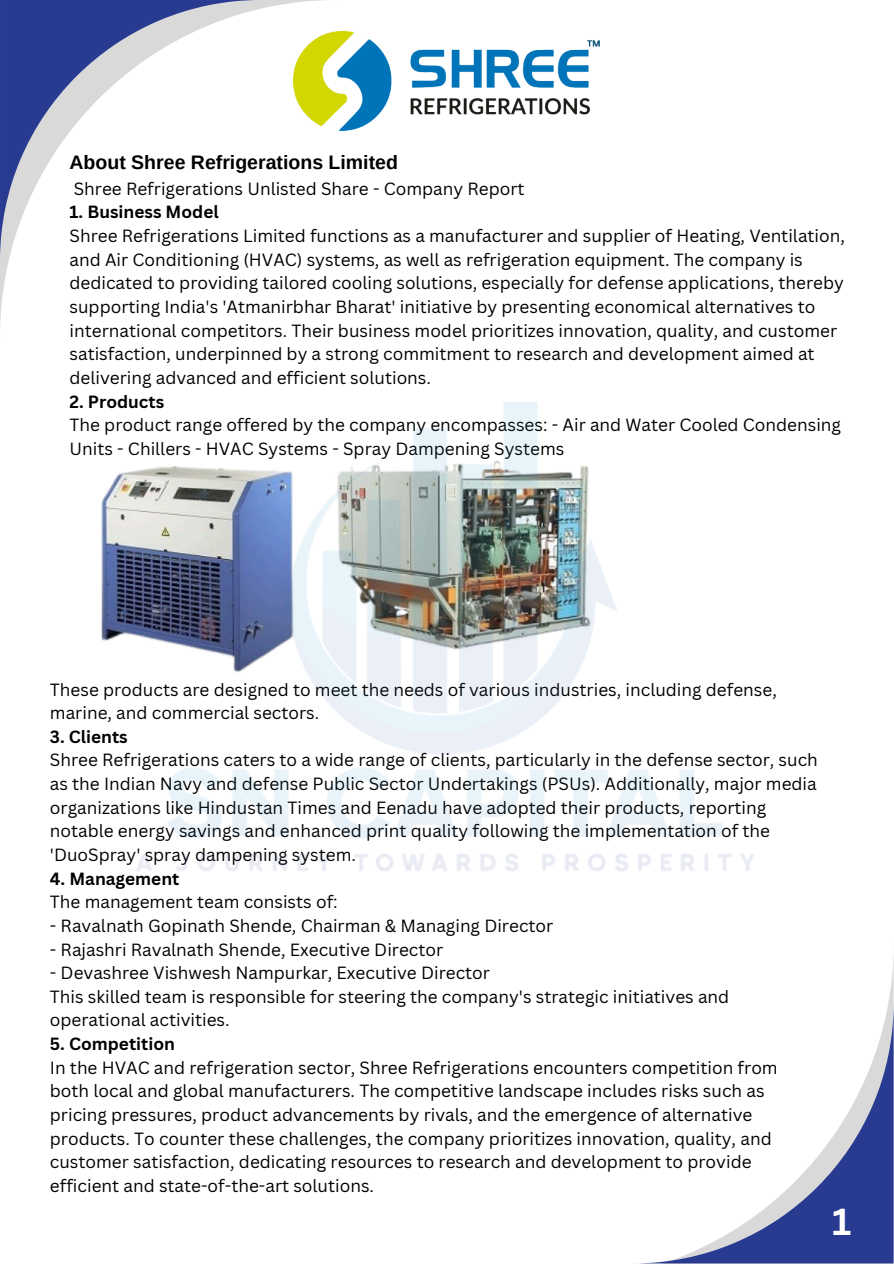
<style>
.page{position:relative;width:894px;height:1264px;background:#fff}
.page>*{position:absolute;margin:0;border:0;box-sizing:border-box;transform-origin:0 0}
.t1{font:700 36.6px "Canva Sans";color:#fff}
.t2{font:700 19.5px "Arimo";color:#000}
.t3{font:17.25px/23.7px "Canva Sans";color:#000}
.t4{font:700 17.25px "Canva Sans";color:#000}
</style>
<div class="page">
<svg style="left:0;top:0;width:336px;height:325px"></svg>
<svg style="left:0;top:0;width:261px;height:261px"></svg>
<svg style="left:648px;top:1002px;width:245px;height:261px"></svg>
<img style="left:293px;top:32px;width:306px;height:99px">
<img style="left:101px;top:402px;width:653px;height:469px">
<p class="t2" style="left:69px;top:151px;width:330px">About Shree Refrigerations Limited</p>
<p class="t3" style="left:74px;top:176px;width:452px">Shree Refrigerations Unlisted Share - Company Report</p>
<p class="t4" style="left:69px;top:200px;width:151px">1. Business Model</p>
<h1 class="t3" style="left:69px;top:223px;width:776px">Shree Refrigerations Limited functions as a manufacturer and supplier of Heating, Ventilation, and Air Conditioning (HVAC) systems, as well as refrigeration equipment. The company is dedicated to providing tailored cooling solutions, especially for defense applications, thereby supporting India's 'Atmanirbhar Bharat' initiative by presenting economical alternatives to international competitors. Their business model prioritizes innovation, quality, and customer satisfaction, underpinned by a strong commitment to research and development aimed at delivering advanced and efficient solutions.</h1>
<p class="t4" style="left:69px;top:389px;width:96px">2. Products</p>
<p class="t3" style="left:69px;top:412px;width:772px">The product range offered by the company encompasses: - Air and Water Cooled Condensing<br>Units - Chillers - HVAC Systems - Spray Dampening Systems</p>
<p class="t3" style="left:50px;top:677px;width:728px">These products are designed to meet the needs of various industries, including defense, marine, and commercial sectors.</p>
<p class="t4" style="left:50px;top:724px;width:79px">3. Clients</p>
<p class="t3" style="left:50px;top:748px;width:769px">Shree Refrigerations caters to a wide range of clients, particularly in the defense sector, such as the Indian Navy and defense Public Sector Undertakings (PSUs). Additionally, major media organizations like Hindustan Times and Eenadu have adopted their products, reporting notable energy savings and enhanced print quality following the implementation of the 'DuoSpray' spray dampening system.</p>
<p class="t4" style="left:50px;top:866px;width:131px">4. Management</p>
<p class="t3" style="left:50px;top:889px;width:289px">The management team consists of:</p>
<p class="t3" style="left:50px;top:913px;width:505px">- Ravalnath Gopinath Shende, Chairman &amp; Managing Director</p>
<p class="t3" style="left:50px;top:937px;width:395px">- Rajashri Ravalnath Shende, Executive Director</p>
<p class="t3" style="left:50px;top:960px;width:441px">- Devashree Vishwesh Nampurkar, Executive Director</p>
<p class="t3" style="left:50px;top:984px;width:680px">This skilled team is responsible for steering the company's strategic initiatives and operational activities.</p>
<p class="t4" style="left:50px;top:1031px;width:126px">5. Competition</p>
<p class="t3" style="left:50px;top:1055px;width:729px">In the HVAC and refrigeration sector, Shree Refrigerations encounters competition from both local and global manufacturers. The competitive landscape includes risks such as pricing pressures, product advancements by rivals, and the emergence of alternative products. To counter these challenges, the company prioritizes innovation, quality, and customer satisfaction, dedicating resources to research and development to provide efficient and state-of-the-art solutions.</p>
<p class="t1" style="left:832px;top:1195px;width:21px">1</p>
</div>
